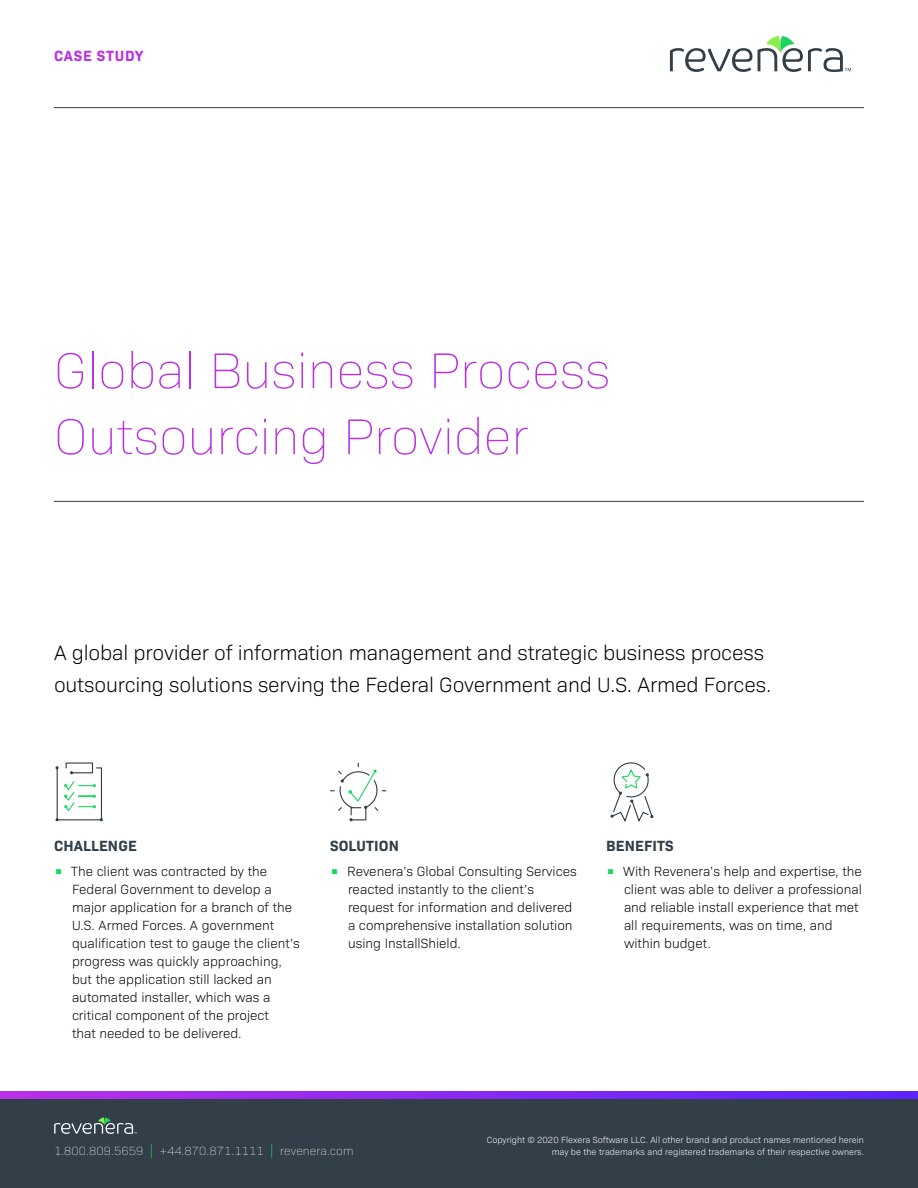
<style>
.page{position:relative;width:918px;height:1188px;background:#fff}
.page>*{position:absolute;margin:0;border:0;box-sizing:border-box;transform-origin:0 0}
.t1{font:200 51px/66px "Bio Sans";color:#bb2fe5}
.t2{font:300 21px/31.5px "Bio Sans";letter-spacing:-.01em;color:#000}
.t3{font:700 15px "Bio Sans";letter-spacing:.01em;color:#323e48}
.t4{font:700 15px "Bio Sans";letter-spacing:.05em;color:#bb2fe5}
.t5{font:300 13.5px/18px "Bio Sans";color:#000}
.t6{font:200 12px "Bio Sans";letter-spacing:.01em;color:#fff}
.t7{font:300 9px/12px "Bio Sans";color:#fff;text-align:right}
.s1{font-weight:800;font-size:18px;color:#1ed65f}
.s2{font-weight:300;font-size:14.4px;color:#1ed65f}
</style>
<div class="page">
<hr style="left:54px;top:107px;width:810px;height:1px;background:#323e48">
<svg style="left:670px;top:48px;width:82px;height:24px"></svg>
<svg style="left:758px;top:36px;width:93px;height:36px"></svg>
<div style="left:0;top:1098px;width:918px;height:90px;background:#323e48"></div>
<svg style="left:54px;top:1118px;width:83px;height:16px"></svg>
<svg style="left:0;top:1091px;width:918px;height:7px;background:#8a28f2"></svg>
<hr style="left:54px;top:501px;width:810px;height:1px;background:#323e48">
<svg style="left:55px;top:762px;width:48px;height:59px"></svg>
<svg style="left:610px;top:762px;width:43px;height:60px"></svg>
<svg style="left:330px;top:762px;width:57px;height:59px"></svg>
<p class="t4" style="left:54px;top:45px;width:91px">CASE STUDY</p>
<h1 class="t1" style="left:54px;top:334px;width:558px">Global Business Process<br>Outsourcing Provider</h1>
<h2 class="t2" style="left:54px;top:636px;width:719px">A global provider of information management and strategic business process outsourcing solutions serving the Federal Government and U.S. Armed Forces.</h2>
<p class="t3" style="left:54px;top:835px;width:84px">CHALLENGE</p>
<p class="t5" style="left:72px;top:861px;width:229px;text-indent:-18px"><span class="s1">•</span> The client was contracted by the Federal Government to develop a major application for a branch of the U.S. Armed Forces. A government qualification test to gauge the client’s progress was quickly approaching, but the application still lacked an automated installer, which was a critical component of the project<br>that needed to be delivered.</p>
<p class="t3" style="left:330px;top:835px;width:70px">SOLUTION</p>
<p class="t5" style="left:348px;top:861px;width:230px;text-indent:-18px"><span class="s1">•</span> Revenera’s Global Consulting Services reacted instantly to the client’s request for information and delivered a comprehensive installation solution using InstallShield.</p>
<p class="t3" style="left:606px;top:835px;width:69px">BENEFITS</p>
<p class="t5" style="left:624px;top:861px;width:240px;text-indent:-18px"><span class="s1">•</span> With Revenera’s help and expertise, the client was able to deliver a professional and reliable install experience that met all requirements, was on time, and within budget.</p>
<p class="t6" style="left:54px;top:1142px;width:301px">1.800.809.5659 <span class="s2">|</span> +44.870.871.1111 <span class="s2">|</span> revenera.com</p>
<p class="t7" style="left:487px;top:1133px;width:379px">Copyright © 2020 Flexera Software LLC. All other brand and product names mentioned herein may be the trademarks and registered trademarks of their respective owners.</p>
</div>
